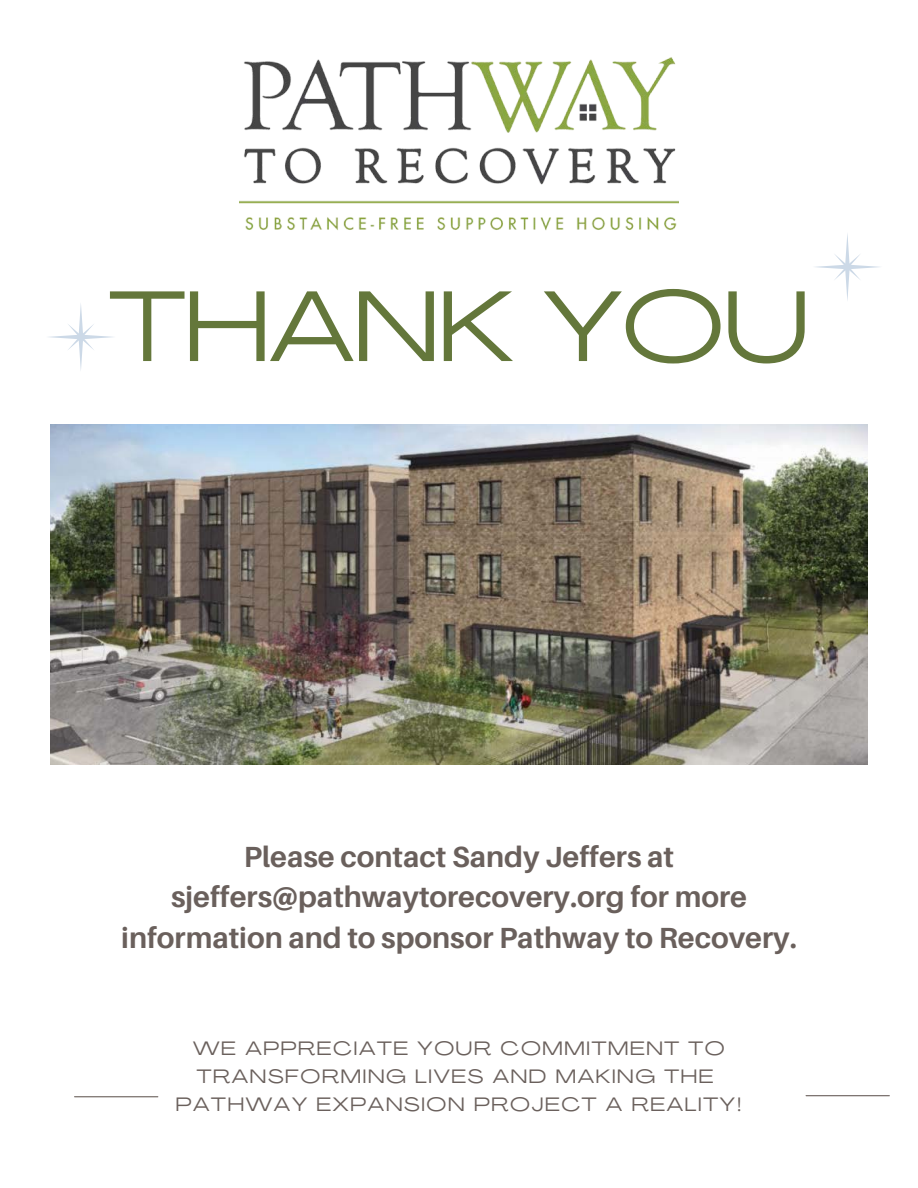
<style>
.page{position:relative;width:918px;height:1188px;background:#fff}
.page>*{position:absolute;margin:0;border:0;box-sizing:border-box;transform-origin:0 0}
.t1{font:98.7px "Agrandir Grand";color:#64773b}
.t2{font:700 29.1px/40.5px "Aileron";color:#6a605c;text-align:center}
.t3{font:19.2px/28.2px "Agrandir Grand";letter-spacing:.09em;color:#6a605c}
</style>
<div class="page">
<hr style="left:75px;top:1096px;width:83px;height:1px;background:#6a605c">
<hr style="left:806px;top:1095px;width:83px;height:1px;background:#6a605c">
<svg style="left:49px;top:304px;width:64px;height:66px"></svg>
<svg style="left:815px;top:234px;width:65px;height:66px"></svg>
<img style="left:51px;top:424px;width:816px;height:340px">
<img style="left:240px;top:57px;width:438px;height:174px">
<p class="t1" style="left:109px;top:287px;width:701px">THANK YOU</p>
<p class="t2" style="left:121px;top:836px;width:677px">Please contact Sandy Jeffers at sjeffers@pathwaytorecovery.org for more information and to sponsor Pathway to Recovery.</p>
<p class="t3" style="left:193px;top:1036px;width:533px">WE APPRECIATE YOUR COMMITMENT TO<br>TRANSFORMING LIVES AND MAKING THE</p>
<p class="t3" style="left:176px;top:1093px;width:568px">PATHWAY EXPANSION PROJECT A REALITY!</p>
</div>
